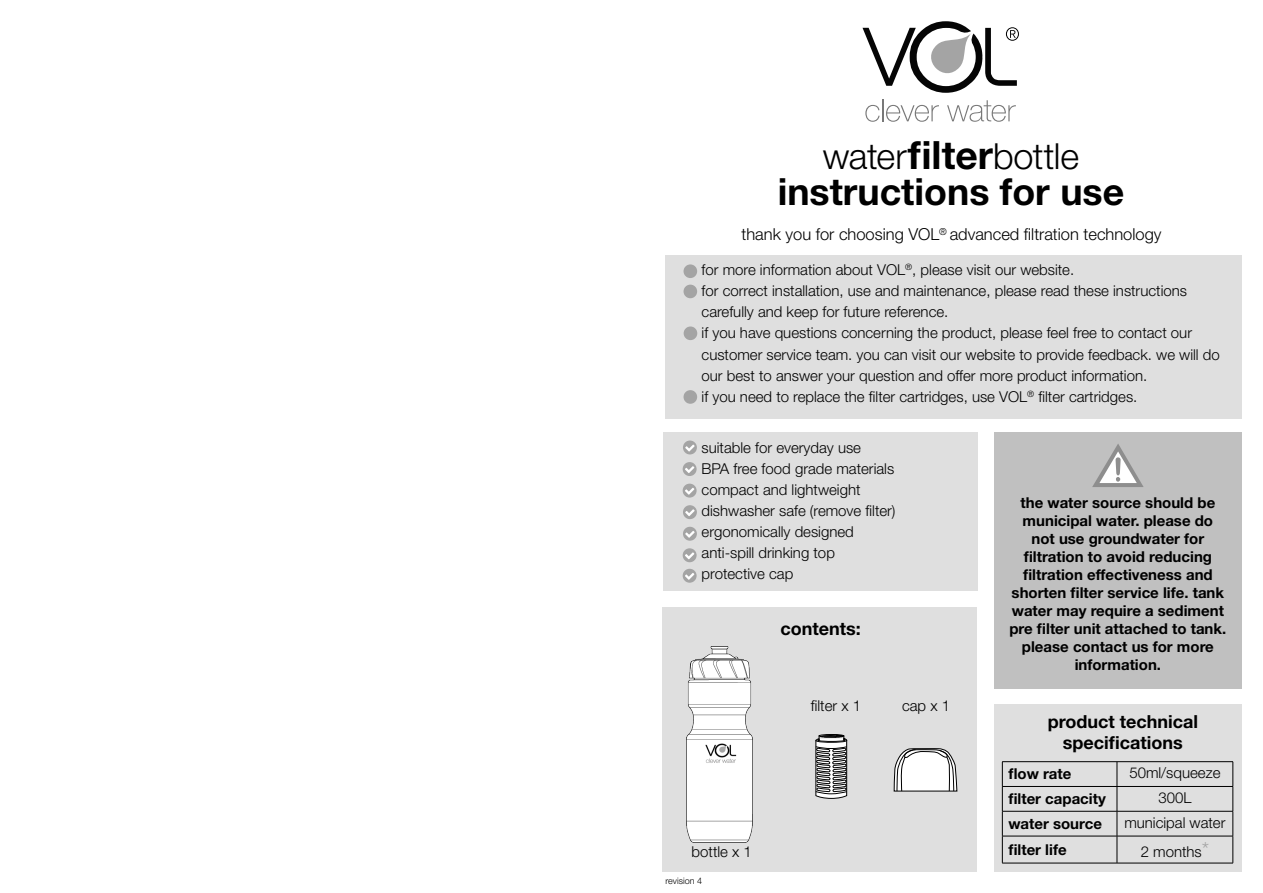
<style>
.page{position:relative;width:1263px;height:893px;background:#fff}
.page>*{position:absolute;margin:0;border:0;box-sizing:border-box;transform-origin:0 0}
.t1{font:700 37.5px "Helvetica Neue LT Std";color:#000}
.t2{font:300 36px "Helvetica Neue LT Std";letter-spacing:-.015em;color:#000}
.t3{font:700 18px "Helvetica Neue LT Std";color:#000}
.t4{font:300 16.5px "Helvetica Neue LT Std";color:#000}
.t5{font:300 15px/21px "Helvetica Neue LT Std";color:#000}
.t6{font:700 15px/18px "Helvetica Neue LT Std";color:#000;text-align:center}
.t7{font:300 9px "Helvetica Neue LT Std";color:#000}
.s1{font-weight:700;font-size:39px}
.s2{font-size:21px;color:#a4a4a4}
</style>
<div class="page">
<div style="left:994px;top:704px;width:248px;height:168px;background:#dfdfdf"></div>
<div style="left:663px;top:607px;width:314px;height:265px;background:#dfdfdf"></div>
<div style="left:994px;top:432px;width:248px;height:257px;background:#c0c0c0"></div>
<div style="left:663px;top:432px;width:315px;height:158px;background:#dfdfdf"></div>
<div style="left:665px;top:255px;width:577px;height:163px;background:#dfdfdf"></div>
<svg style="left:683px;top:264px;width:14px;height:14px"></svg>
<svg style="left:683px;top:285px;width:14px;height:13px"></svg>
<svg style="left:684px;top:326px;width:13px;height:14px"></svg>
<svg style="left:683px;top:390px;width:14px;height:14px"></svg>
<svg style="left:1092px;top:444px;width:51px;height:43px"></svg>
<hr style="left:1002px;top:761px;width:115px;height:1px;background:#000">
<hr style="left:1117px;top:761px;width:116px;height:1px;background:#000">
<hr style="left:1002px;top:786px;width:115px;height:1px;background:#000">
<hr style="left:1117px;top:786px;width:116px;height:1px;background:#000">
<hr style="left:1002px;top:811px;width:115px;height:1px;background:#000">
<hr style="left:1117px;top:811px;width:116px;height:1px;background:#000">
<hr style="left:1002px;top:836px;width:115px;height:1px;background:#000">
<svg style="left:1002px;top:762px;width:1px;height:101px"></svg>
<hr style="left:1117px;top:836px;width:116px;height:1px;background:#000">
<svg style="left:1117px;top:762px;width:1px;height:101px"></svg>
<svg style="left:1232px;top:762px;width:1px;height:101px"></svg>
<hr style="left:1002px;top:863px;width:115px;height:1px;background:#000">
<hr style="left:1117px;top:863px;width:116px;height:1px;background:#000">
<img style="left:687px;top:647px;width:66px;height:196px">
<div style="left:819px;top:734px;width:25px;height:3px;border:1px solid #000;border-radius:50%"></div>
<svg style="left:815px;top:735px;width:32px;height:64px;background:#898989"></svg>
<svg style="left:865px;top:99px;width:74px;height:23px"></svg>
<svg style="left:947px;top:100px;width:69px;height:22px"></svg>
<svg style="left:862px;top:21px;width:157px;height:72px"></svg>
<svg style="left:683px;top:440px;width:14px;height:14px"></svg>
<svg style="left:683px;top:462px;width:14px;height:14px"></svg>
<svg style="left:683px;top:484px;width:14px;height:14px"></svg>
<svg style="left:683px;top:505px;width:14px;height:14px"></svg>
<svg style="left:683px;top:527px;width:14px;height:14px"></svg>
<svg style="left:683px;top:548px;width:14px;height:14px"></svg>
<svg style="left:683px;top:569px;width:14px;height:14px"></svg>
<svg style="left:893px;top:748px;width:65px;height:44px;background:#d4d4d4"></svg>
<p class="t2" style="left:823px;top:134px;width:258px">water<span class="s1">filter</span>bottle</p>
<p class="t1" style="left:778px;top:168px;width:348px">instructions for use</p>
<p class="t4" style="left:741px;top:225px;width:421px">thank you for choosing VOL<sup>®</sup> advanced filtration technology</p>
<p class="t5" style="left:702px;top:259px;width:520px">for more information about VOL<sup>®</sup>, please visit our website.<br>for correct installation, use and maintenance, please read these instructions carefully and keep for future reference.<br>if you have questions concerning the product, please feel free to contact our customer service team. you can visit our website to provide feedback. we will do our best to answer your question and offer more product information.<br>if you need to replace the filter cartridges, use VOL<sup>®</sup> filter cartridges.</p>
<p class="t5" style="left:702px;top:437px;width:195px">suitable for everyday use<br>BPA free food grade materials compact and lightweight dishwasher safe (remove filter) ergonomically designed anti-spill drinking top protective cap</p>
<p class="t3" style="left:780px;top:617px;width:82px">contents:</p>
<p class="t5" style="left:811px;top:695px;width:52px">filter x 1</p>
<p class="t5" style="left:902px;top:695px;width:50px">cap x 1</p>
<p class="t5" style="left:692px;top:841px;width:62px">bottle x 1</p>
<p class="t7" style="left:666px;top:875px;width:38px">revision 4</p>
<p class="t6" style="left:1009px;top:494px;width:218px">the water source should be municipal water. please do not use groundwater for filtration to avoid reducing filtration effectiveness and shorten filter service life. tank water may require a sediment pre filter unit attached to tank. please contact us for more information.</p>
<p class="t3" style="left:1048px;top:710px;width:152px">product technical</p>
<p class="t3" style="left:1063px;top:732px;width:121px">specifications</p>
<p class="t6" style="left:1008px;top:765px;width:65px">flow rate</p>
<p class="t5" style="left:1129px;top:762px;width:93px">50ml/squeeze</p>
<p class="t6" style="left:1008px;top:789px;width:99px">filter capacity</p>
<p class="t5" style="left:1158px;top:787px;width:35px">300L</p>
<p class="t6" style="left:1008px;top:814px;width:95px">water source</p>
<p class="t5" style="left:1124px;top:812px;width:103px">municipal water</p>
<p class="t6" style="left:1008px;top:840px;width:60px">filter life</p>
<p class="t5" style="left:1141px;top:841px;width:70px">2 months<span class="s2">*</span></p>
</div>
